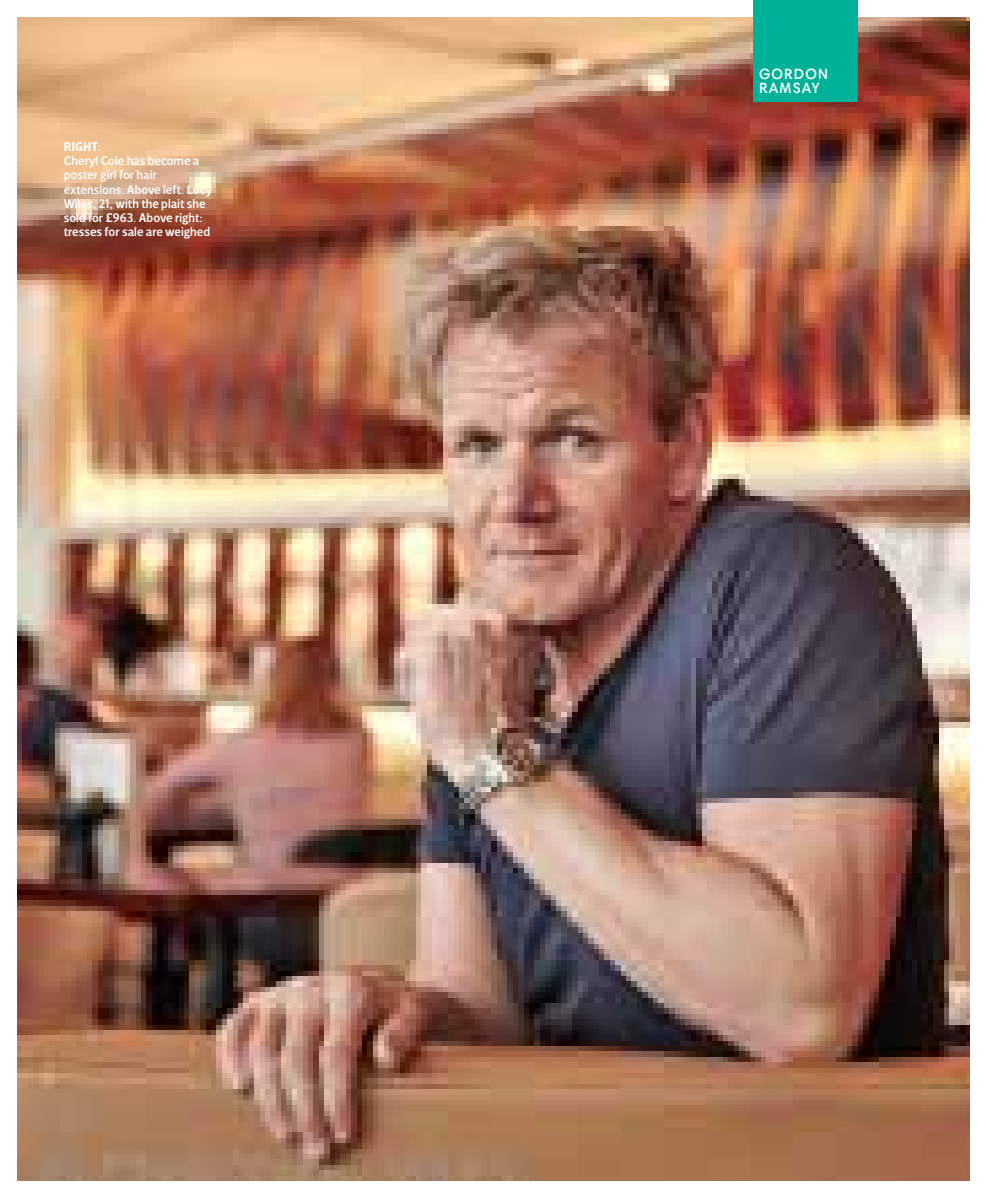
<style>
.page{position:relative;width:987px;height:1200px;background:#fff}
.page>*{position:absolute;margin:0;border:0;box-sizing:border-box;transform-origin:0 0}
.t1{font:600 15px/14.2px "Harmonia Sans Std";letter-spacing:.08em;color:#fff}
.t2{font:500 12.75px/14.2px "Velino Sans";color:#fff}
.t3{font:700 12.75px "Velino Sans";letter-spacing:.015em;color:#fff}
</style>
<div class="page">
<img style="left:17px;top:17px;width:952px;height:1162px">
<div style="left:752px;top:0;width:105px;height:101px;background:#00b19a"></div>
<p class="t3" style="left:64px;top:139px;width:39px">Right:</p>
<p class="t2" style="left:64px;top:154px;width:150px">Cheryl Cole has become a poster girl for hair extensions. Above left: Lucy<br>Wiles, 21, with the plait she sold for £963. Above right: tresses for sale are weighed</p>
<p class="t1" style="left:759px;top:66px;width:70px">GORDON<br>RAMSAY</p>
</div>
